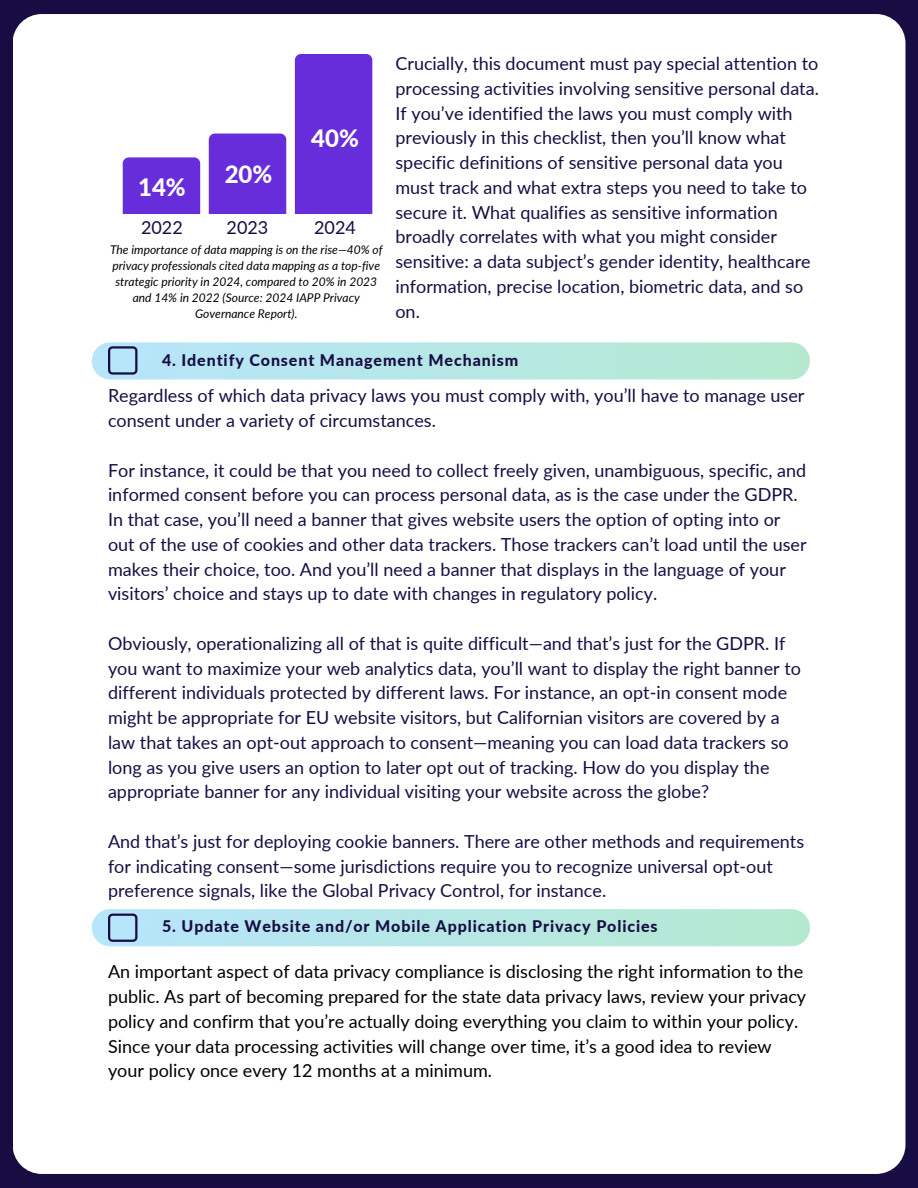
<style>
.page{position:relative;width:918px;height:1188px;background:#180d43}
.page>*{position:absolute;margin:0;border:0;box-sizing:border-box;transform-origin:0 0}
.t1{font:800 24px "Lato";color:#fff}
.t2{font:18px/24.8px "Lato";color:#180d43}
.t3{font:18px/24.8px "Lato";color:#000}
.t4{font:800 17.7px "Lato";color:#fff}
.t5{font:800 16.05px "Lato";letter-spacing:.055em;color:#180d43}
.t6{font:italic 12px/16px "Lato";color:#000;text-align:center}
</style>
<div class="page">
<div style="left:13px;top:14px;width:892px;height:1160px;background:#fff"></div>
<svg style="left:92px;top:342px;width:718px;height:38px;background:#b7e5e4"></svg>
<svg style="left:92px;top:909px;width:718px;height:37px;background:#b5e5e3"></svg>
<div style="left:123px;top:157px;width:77px;height:56px;background:#672dda"></div>
<div style="left:209px;top:134px;width:77px;height:79px;background:#672dda"></div>
<div style="left:295px;top:54px;width:77px;height:159px;background:#672dda"></div>
<h2 class="t1" style="left:138px;top:173px;width:49px">14%</h2>
<h2 class="t1" style="left:225px;top:159px;width:49px">20%</h2>
<h3 class="t1" style="left:311px;top:123px;width:49px">40%</h3>
<h3 class="t2" style="left:141px;top:215px;width:43px">2022</h3>
<h2 class="t2" style="left:227px;top:215px;width:43px">2023</h2>
<h2 class="t2" style="left:314px;top:215px;width:43px">2024</h2>
<h2 class="t6" style="left:110px;top:242px;width:274px">The importance of data mapping is on the rise—40% of privacy professionals cited data mapping as a top-five strategic priority in 2024, compared to 20% in 2023 and 14% in 2022 (Source: 2024 IAPP Privacy Governance Report).</h2>
<h2 class="t2" style="left:395px;top:51px;width:425px">Crucially, this document must pay special attention to processing activities involving sensitive personal data.<br>If you’ve identified the laws you must comply with previously in this checklist, then you’ll know what specific definitions of sensitive personal data you must track and what extra steps you need to take to secure it. What qualifies as sensitive information broadly correlates with what you might consider sensitive: a data subject’s gender identity, healthcare information, precise location, biometric data, and so on.</h2>
<h2 class="t5" style="left:162px;top:350px;width:358px">4. Identify Consent Management Mechanism</h2>
<p class="t2" style="left:108px;top:383px;width:698px">Regardless of which data privacy laws you must comply with, you’ll have to manage user consent under a variety of circumstances.</p>
<h1 class="t2" style="left:108px;top:457px;width:700px">For instance, it could be that you need to collect freely given, unambiguous, specific, and informed consent before you can process personal data, as is the case under the GDPR.<br>In that case, you’ll need a banner that gives website users the option of opting into or out of the use of cookies and other data trackers. Those trackers can’t load until the user makes their choice, too. And you’ll need a banner that displays in the language of your visitors’ choice and stays up to date with changes in regulatory policy.</h1>
<h1 class="t2" style="left:108px;top:631px;width:695px">Obviously, operationalizing all of that is quite difficult—and that’s just for the GDPR. If you want to maximize your web analytics data, you’ll want to display the right banner to different individuals protected by different laws. For instance, an opt-in consent mode might be appropriate for EU website visitors, but Californian visitors are covered by a law that takes an opt-out approach to consent—meaning you can load data trackers so long as you give users an option to later opt out of tracking. How do you display the appropriate banner for any individual visiting your website across the globe?</h1>
<h1 class="t2" style="left:108px;top:829px;width:698px">And that’s just for deploying cookie banners. There are other methods and requirements for indicating consent—some jurisdictions require you to recognize universal opt-out preference signals, like the Global Privacy Control, for instance.</h1>
<p class="t4" style="left:455px;top:583px;width:10px">/</p>
<p class="t5" style="left:162px;top:916px;width:497px">5. Update Website and/or Mobile Application Privacy Policies</p>
<h2 class="t3" style="left:108px;top:959px;width:700px">An important aspect of data privacy compliance is disclosing the right information to the public. As part of becoming prepared for the state data privacy laws, review your privacy policy and confirm that you’re actually doing everything you claim to within your policy.<br>Since your data processing activities will change over time, it’s a good idea to review your policy once every 12 months at a minimum.</h2>
</div>
